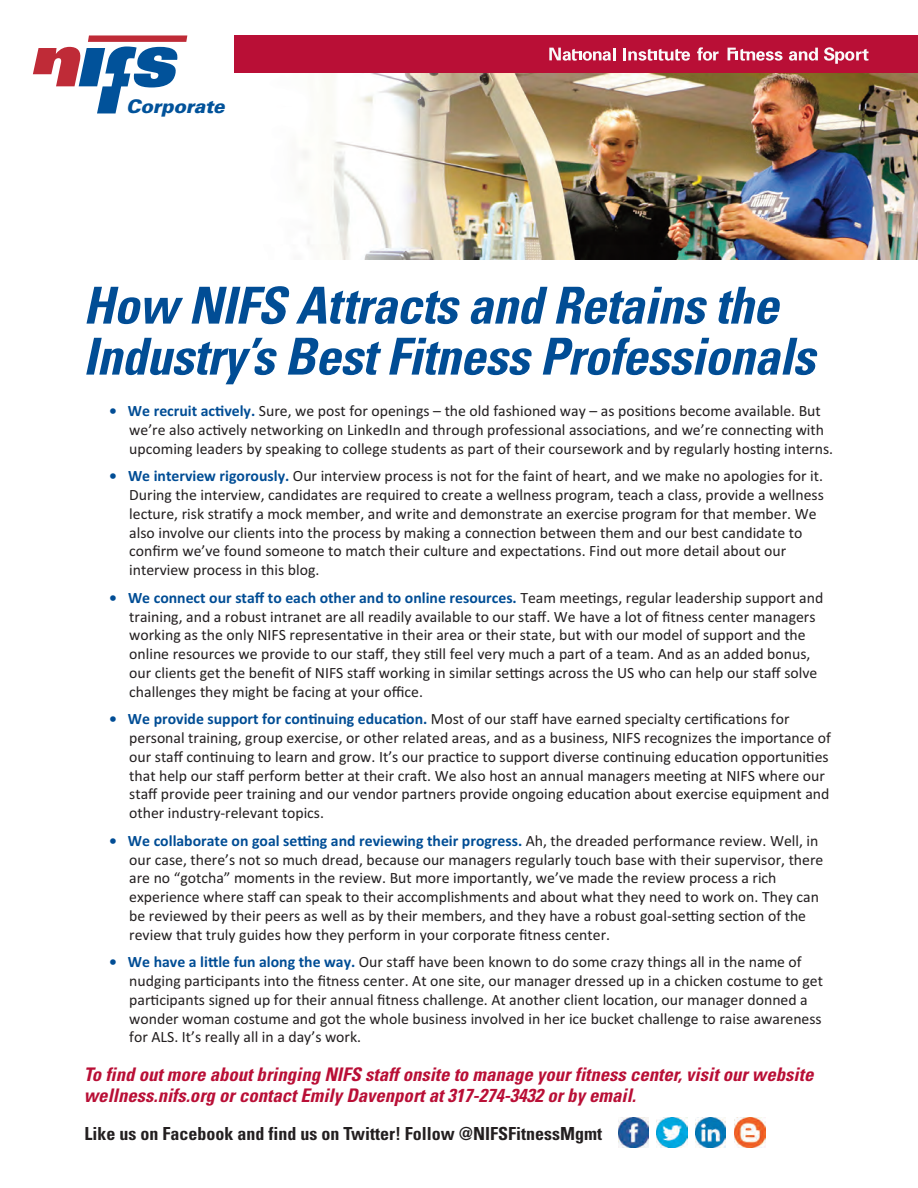
<style>
.page{position:relative;width:918px;height:1188px;background:#fff}
.page>*{position:absolute;margin:0;border:0;box-sizing:border-box;transform-origin:0 0}
.t1{font:italic 700 condensed 51px/51px "Univers";letter-spacing:-.01em;color:#014d95}
.t2{font:italic 700 condensed 18.75px/21px "Univers";color:#b90f36}
.t3{font:italic 900 18.75px "Univers";letter-spacing:-.01em;color:#01529a}
.t4{font:700 condensed 18px "Univers";color:#231f20}
.t5{font:15.75px/18.8px "Calibri";color:#231f20}
.s1{font-weight:700;color:#014d95}
</style>
<div class="page">
<img style="left:302px;top:73px;width:616px;height:187px">
<svg style="left:33px;top:35px;width:154px;height:78px"></svg>
<img style="left:618px;top:1117px;width:30px;height:31px">
<img style="left:657px;top:1117px;width:30px;height:31px">
<img style="left:696px;top:1117px;width:30px;height:31px">
<img style="left:735px;top:1117px;width:30px;height:31px">
<div style="left:234px;top:35px;width:684px;height:38px;background:#b90f36"></div>
<svg style="left:549px;top:48px;width:66px;height:13px"></svg>
<svg style="left:623px;top:48px;width:67px;height:13px"></svg>
<svg style="left:697px;top:47px;width:22px;height:14px"></svg>
<svg style="left:728px;top:48px;width:55px;height:13px"></svg>
<svg style="left:789px;top:48px;width:29px;height:13px"></svg>
<svg style="left:824px;top:47px;width:45px;height:17px"></svg>
<p class="t3" style="left:126px;top:99px;width:100px">Corporate</p>
<h1 class="t1" style="left:83px;top:284px;width:734px">How NIFS Attracts and Retains the<br>Industry’s Best Fitness Professionals</h1>
<p class="t5" style="left:129px;top:401px;width:705px;text-indent:-20px"><span class="s1">• We recruit actively.</span> Sure, we post for openings – the old fashioned way – as positions become available. But we’re also actively networking on LinkedIn and through professional associations, and we’re connecting with upcoming leaders by speaking to college students as part of their coursework and by regularly hosting interns.</p>
<p class="t5" style="left:129px;top:467px;width:696px;text-indent:-20px"><span class="s1">• We interview rigorously.</span> Our interview process is not for the faint of heart, and we make no apologies for it.<br>During the interview, candidates are required to create a wellness program, teach a class, provide a wellness lecture, risk stratify a mock member, and write and demonstrate an exercise program for that member. We also involve our clients into the process by making a connection between them and our best candidate to confirm we’ve found someone to match their culture and expectations. Find out more detail about our interview process in this blog.</p>
<p class="t5" style="left:129px;top:588px;width:696px;text-indent:-20px"><span class="s1">• We connect our staff to each other and to online resources.</span> Team meetings, regular leadership support and training, and a robust intranet are all readily available to our staff. We have a lot of fitness center managers working as the only NIFS representative in their area or their state, but with our model of support and the online resources we provide to our staff, they still feel very much a part of a team. And as an added bonus, our clients get the benefit of NIFS staff working in similar settings across the US who can help our staff solve challenges they might be facing at your office.</p>
<p class="t5" style="left:129px;top:710px;width:703px;text-indent:-20px"><span class="s1">• We provide support for continuing education.</span> Most of our staff have earned specialty certifications for personal training, group exercise, or other related areas, and as a business, NIFS recognizes the importance of our staff continuing to learn and grow. It’s our practice to support diverse continuing education opportunities that help our staff perform better at their craft. We also host an annual managers meeting at NIFS where our staff provide peer training and our vendor partners provide ongoing education about exercise equipment and other industry-relevant topics.</p>
<p class="t5" style="left:129px;top:831px;width:696px;text-indent:-20px"><span class="s1">• We collaborate on goal setting and reviewing their progress.</span> Ah, the dreaded performance review. Well, in our case, there’s not so much dread, because our managers regularly touch base with their supervisor, there are no “gotcha” moments in the review. But more importantly, we’ve made the review process a rich experience where staff can speak to their accomplishments and about what they need to work on. They can be reviewed by their peers as well as by their members, and they have a robust goal-setting section of the review that truly guides how they perform in your corporate fitness center.</p>
<p class="t5" style="left:129px;top:953px;width:695px;text-indent:-20px"><span class="s1">• We have a little fun along the way.</span> Our staff have been known to do some crazy things all in the name of nudging participants into the fitness center. At one site, our manager dressed up in a chicken costume to get participants signed up for their annual fitness challenge. At another client location, our manager donned a wonder woman costume and got the whole business involved in her ice bucket challenge to raise awareness for ALS. It’s really all in a day’s work.</p>
<p class="t2" style="left:84px;top:1065px;width:731px">To find out more about bringing NIFS staff onsite to manage your fitness center, visit our website wellness.nifs.org or contact Emily Davenport at 317-274-3432 or by email.</p>
<p class="t4" style="left:85px;top:1127px;width:519px">Like us on Facebook and find us on Twitter! Follow @NIFSFitnessMgmt</p>
</div>
